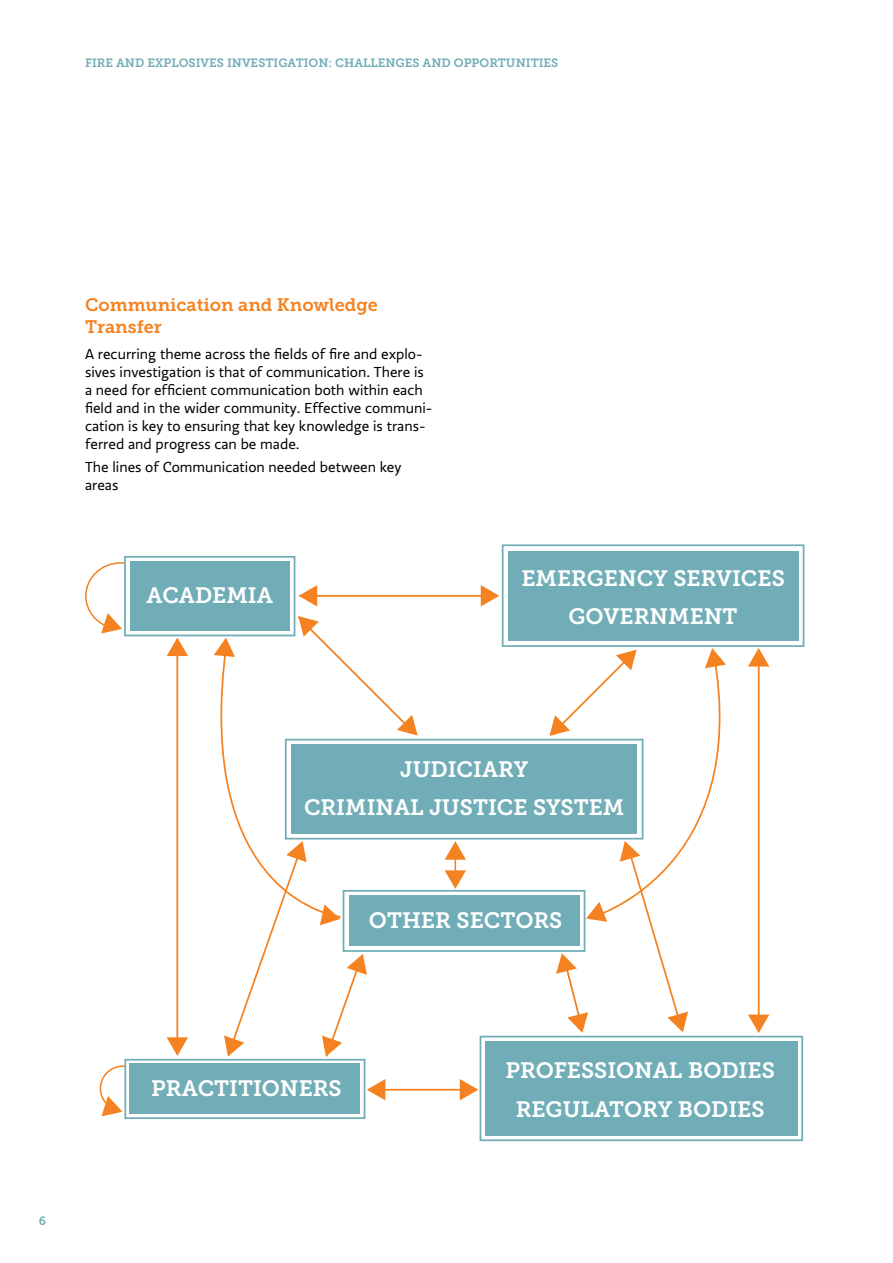
<style>
.page{position:relative;width:893px;height:1263px;background:#fff}
.page>*{position:absolute;margin:0;border:0;box-sizing:border-box;transform-origin:0 0}
.t1{font:22.2px/38.4px "Museo Slab 700";color:#fff;text-align:center}
.t2{font:18px/21.6px "Museo Slab 700";color:#f58220}
.t3{font:15px/18px "Ratio";color:#000}
.t4{font:12px "Museo Slab 700";color:#71adb7}
</style>
<div class="page">
<svg style="left:100px;top:1065px;width:24px;height:51px"></svg>
<div style="left:502px;top:544px;width:302px;height:103px;border:2px solid #71adb7"></div>
<div style="left:285px;top:739px;width:358px;height:100px;border:2px solid #71adb7"></div>
<div style="left:343px;top:890px;width:242px;height:62px;border:2px solid #71adb7"></div>
<div style="left:124px;top:1059px;width:241px;height:60px;border:2px solid #71adb7"></div>
<div style="left:480px;top:1036px;width:323px;height:105px;border:2px solid #71adb7"></div>
<div style="left:485px;top:1041px;width:313px;height:95px;background:#71adb7"></div>
<div style="left:291px;top:744px;width:346px;height:90px;background:#71adb7"></div>
<div style="left:349px;top:895px;width:230px;height:51px;background:#71adb7"></div>
<div style="left:130px;top:1063px;width:230px;height:51px;background:#71adb7"></div>
<svg style="left:85px;top:562px;width:39px;height:71px"></svg>
<div style="left:124px;top:556px;width:171px;height:80px;border:2px solid #71adb7"></div>
<div style="left:130px;top:561px;width:160px;height:70px;background:#71adb7"></div>
<div style="left:508px;top:551px;width:290px;height:89px;background:#71adb7"></div>
<hr style="left:300px;top:595px;width:195px;height:2px;background:#f58220">
<svg style="left:299px;top:585px;width:18px;height:21px"></svg>
<svg style="left:481px;top:585px;width:18px;height:21px"></svg>
<hr style="left:372px;top:1089px;width:103px;height:1px;background:#f58220">
<svg style="left:367px;top:1079px;width:18px;height:21px"></svg>
<svg style="left:460px;top:1079px;width:18px;height:21px"></svg>
<hr style="left:455px;top:846px;width:1px;height:38px;background:#f58220">
<svg style="left:445px;top:870px;width:21px;height:19px"></svg>
<svg style="left:445px;top:841px;width:21px;height:19px"></svg>
<svg style="left:167px;top:615px;width:251px;height:442px"></svg>
<svg style="left:549px;top:648px;width:220px;height:385px"></svg>
<p class="t4" style="left:85px;top:56px;width:475px">FIRE AND EXPLOSIVES INVESTIGATION: CHALLENGES AND OPPORTUNITIES</p>
<p class="t2" style="left:85px;top:294px;width:294px">Communication and Knowledge<br>Transfer</p>
<p class="t3" style="left:85px;top:345px;width:349px">A recurring theme across the fields of fire and explo&shy;sives investigation is that of communication. There is a need for efficient communication both within each field and in the wider community. Effective communi&shy;cation is key to ensuring that key knowledge is trans&shy;ferred and progress can be made.</p>
<p class="t3" style="left:85px;top:458px;width:318px">The lines of Communication needed between key areas</p>
<h1 class="t1" style="left:147px;top:576px;width:128px">ACADEMIA</h1>
<h1 class="t1" style="left:521px;top:559px;width:265px">EMERGENCY SERVICES<br>GOVERNMENT</h1>
<p class="t4" style="left:39px;top:1214px;width:9px">6</p>
<h1 class="t1" style="left:304px;top:750px;width:322px">JUDICIARY<br>CRIMINAL JUSTICE SYSTEM</h1>
<h1 class="t1" style="left:369px;top:901px;width:195px">OTHER SECTORS</h1>
<h1 class="t1" style="left:151px;top:1069px;width:192px">PRACTITIONERS</h1>
<h1 class="t1" style="left:505px;top:1051px;width:271px">PROFESSIONAL BODIES<br>REGULATORY BODIES</h1>
</div>
